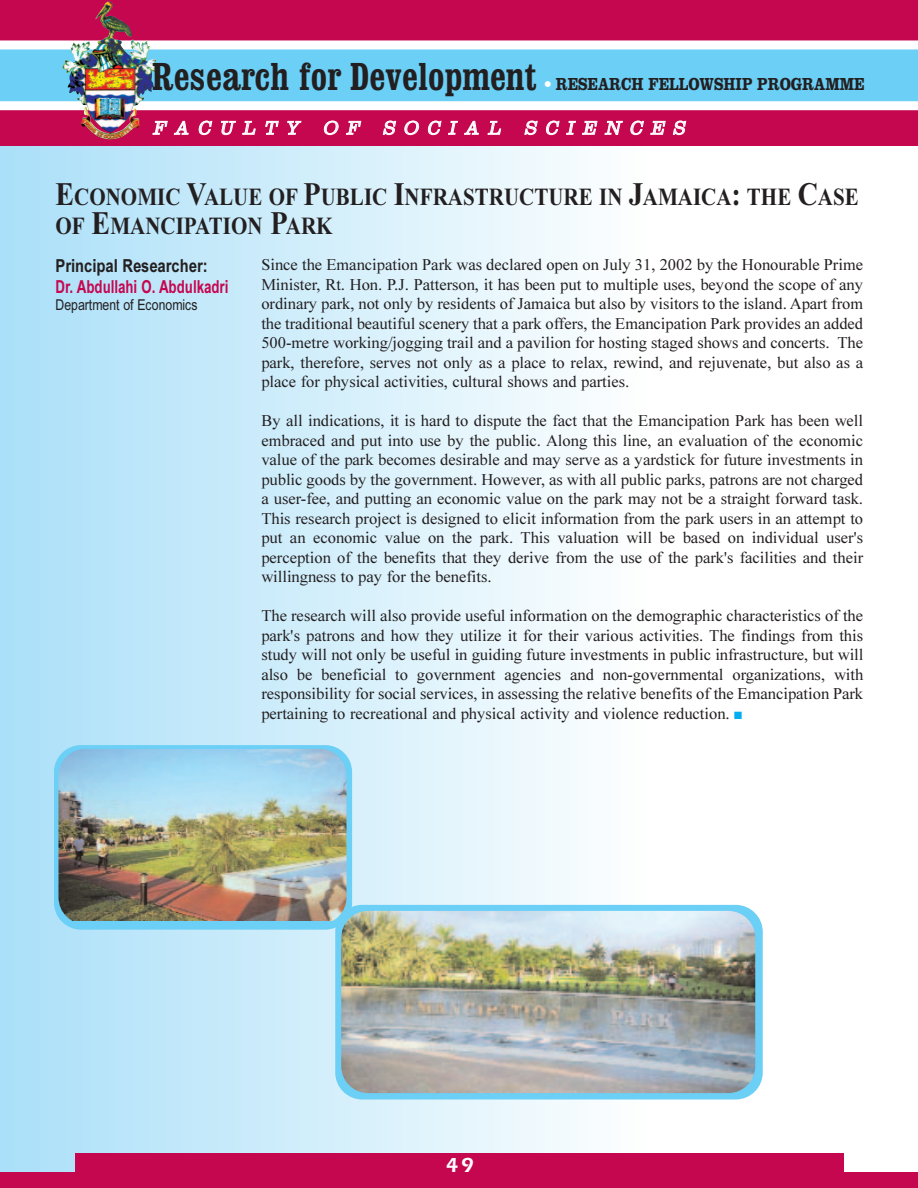
<style>
.page{position:relative;width:918px;height:1188px;background:#fff}
.page>*{position:absolute;margin:0;border:0;box-sizing:border-box;transform-origin:0 0}
.t1{font:39px "TTE9 AO00";color:#231f20;scale:.95 1}
.t2{font:24.75px/28.5px "TTEA5 O00";color:#231f20;scale:.85 1}
.t3{font:21px "TTEBAO00";color:#fff}
.t4{font:italic 19.5px "TTEB2 O00";color:#fff;scale:.95 1}
.t5{font:18px "TTEB6 O00";color:#231f20;scale:.8 1}
.t6{font:18px "TTED1 O00";color:#c50750;scale:.9 1}
.t7{font:18px "TTED1 O00";color:#231f20}
.t8{font:16.5px/19.5px "TTEBDO00";color:#231f20;text-align:justify}
.t9{font:15px "TTECEO00";color:#231f20}
.s1{font-family:"TTEB2 O00";color:#fff}
.s2{font-size:33px}
.s3{font-family:"TTEC1 O00";font-size:10.5px;color:#00aeef}
</style>
<div class="page">
<div style="left:0;top:144px;width:8px;height:1044px;background:#aae0f9"></div>
<div style="left:5px;top:144px;width:12px;height:1044px;background:#abe0f9"></div>
<div style="left:14px;top:144px;width:11px;height:1044px;background:#ace1f9"></div>
<div style="left:22px;top:144px;width:12px;height:1044px;background:#ade1f9"></div>
<div style="left:31px;top:144px;width:11px;height:1044px;background:#aee1f9"></div>
<div style="left:39px;top:144px;width:11px;height:1044px;background:#b0e2f9"></div>
<div style="left:47px;top:144px;width:12px;height:1044px;background:#b1e2f9"></div>
<div style="left:56px;top:144px;width:11px;height:1044px;background:#b2e2f9"></div>
<div style="left:64px;top:144px;width:12px;height:1044px;background:#b3e3f9"></div>
<div style="left:73px;top:144px;width:11px;height:1044px;background:#b4e3f9"></div>
<div style="left:81px;top:144px;width:11px;height:1044px;background:#b5e3f9"></div>
<div style="left:89px;top:144px;width:12px;height:1044px;background:#b6e4f9"></div>
<div style="left:98px;top:144px;width:11px;height:1044px;background:#b7e4f9"></div>
<div style="left:106px;top:144px;width:12px;height:1044px;background:#b9e5fa"></div>
<div style="left:115px;top:144px;width:11px;height:1044px;background:#bae5fa"></div>
<div style="left:123px;top:144px;width:11px;height:1044px;background:#bbe5fa"></div>
<div style="left:131px;top:144px;width:12px;height:1044px;background:#bce6fa"></div>
<div style="left:140px;top:144px;width:11px;height:1044px;background:#bde6fa"></div>
<div style="left:148px;top:144px;width:12px;height:1044px;background:#bee7fa"></div>
<div style="left:157px;top:144px;width:11px;height:1044px;background:#bfe7fa"></div>
<div style="left:165px;top:144px;width:11px;height:1044px;background:#c0e7fa"></div>
<div style="left:173px;top:144px;width:12px;height:1044px;background:#c1e8fa"></div>
<div style="left:182px;top:144px;width:11px;height:1044px;background:#c2e8fa"></div>
<div style="left:190px;top:144px;width:12px;height:1044px;background:#c3e9fa"></div>
<div style="left:199px;top:144px;width:11px;height:1044px;background:#c4e9fa"></div>
<div style="left:207px;top:144px;width:11px;height:1044px;background:#c5e9fa"></div>
<div style="left:215px;top:144px;width:12px;height:1044px;background:#c6eafa"></div>
<div style="left:224px;top:144px;width:11px;height:1044px;background:#c7eafa"></div>
<div style="left:232px;top:144px;width:12px;height:1044px;background:#c8ebfa"></div>
<div style="left:241px;top:144px;width:11px;height:1044px;background:#caebfb"></div>
<div style="left:249px;top:144px;width:12px;height:1044px;background:#cbebfb"></div>
<div style="left:258px;top:144px;width:11px;height:1044px;background:#ccecfb"></div>
<div style="left:266px;top:144px;width:11px;height:1044px;background:#cdecfb"></div>
<div style="left:274px;top:144px;width:12px;height:1044px;background:#ceedfb"></div>
<div style="left:283px;top:144px;width:11px;height:1044px;background:#cfedfb"></div>
<div style="left:291px;top:144px;width:12px;height:1044px;background:#d0edfb"></div>
<div style="left:300px;top:144px;width:11px;height:1044px;background:#d1eefb"></div>
<div style="left:308px;top:144px;width:11px;height:1044px;background:#d2eefb"></div>
<div style="left:316px;top:144px;width:12px;height:1044px;background:#d3effb"></div>
<div style="left:325px;top:144px;width:11px;height:1044px;background:#d4effb"></div>
<div style="left:333px;top:144px;width:12px;height:1044px;background:#d5effb"></div>
<div style="left:342px;top:144px;width:11px;height:1044px;background:#d6f0fb"></div>
<div style="left:350px;top:144px;width:11px;height:1044px;background:#d7f0fb"></div>
<div style="left:358px;top:144px;width:12px;height:1044px;background:#d8f1fb"></div>
<div style="left:367px;top:144px;width:11px;height:1044px;background:#d9f1fb"></div>
<div style="left:375px;top:144px;width:12px;height:1044px;background:#dbf2fc"></div>
<div style="left:384px;top:144px;width:11px;height:1044px;background:#dcf2fc"></div>
<div style="left:392px;top:144px;width:11px;height:1044px;background:#ddf2fc"></div>
<div style="left:400px;top:144px;width:12px;height:1044px;background:#def3fc"></div>
<div style="left:409px;top:144px;width:11px;height:1044px;background:#dff3fc"></div>
<div style="left:417px;top:144px;width:12px;height:1044px;background:#e0f4fc"></div>
<div style="left:426px;top:144px;width:11px;height:1044px;background:#e1f4fc"></div>
<div style="left:434px;top:144px;width:11px;height:1044px;background:#e2f4fc"></div>
<div style="left:442px;top:144px;width:12px;height:1044px;background:#e4f5fc"></div>
<div style="left:451px;top:144px;width:11px;height:1044px;background:#e5f5fc"></div>
<div style="left:459px;top:144px;width:12px;height:1044px;background:#e6f6fc"></div>
<div style="left:468px;top:144px;width:11px;height:1044px;background:#e7f6fd"></div>
<div style="left:476px;top:144px;width:11px;height:1044px;background:#e8f6fd"></div>
<div style="left:484px;top:144px;width:12px;height:1044px;background:#e9f7fd"></div>
<div style="left:493px;top:144px;width:11px;height:1044px;background:#eaf7fd"></div>
<div style="left:501px;top:144px;width:12px;height:1044px;background:#ebf8fd"></div>
<div style="left:510px;top:144px;width:11px;height:1044px;background:#edf8fd"></div>
<div style="left:518px;top:144px;width:11px;height:1044px;background:#eef8fd"></div>
<div style="left:526px;top:144px;width:12px;height:1044px;background:#eff9fd"></div>
<div style="left:535px;top:144px;width:11px;height:1044px;background:#f0f9fd"></div>
<div style="left:543px;top:144px;width:12px;height:1044px;background:#f1fafd"></div>
<div style="left:552px;top:144px;width:11px;height:1044px;background:#f2fafd"></div>
<div style="left:560px;top:144px;width:11px;height:1044px;background:#f3fafe"></div>
<div style="left:568px;top:144px;width:12px;height:1044px;background:#f4fbfe"></div>
<div style="left:577px;top:144px;width:11px;height:1044px;background:#f6fbfe"></div>
<div style="left:585px;top:144px;width:12px;height:1044px;background:#f7fcfe"></div>
<div style="left:594px;top:144px;width:11px;height:1044px;background:#f8fcfe"></div>
<div style="left:602px;top:144px;width:11px;height:1044px;background:#f9fcfe"></div>
<div style="left:610px;top:144px;width:12px;height:1044px;background:#fafdfe"></div>
<div style="left:619px;top:144px;width:11px;height:1044px;background:#fbfdfe"></div>
<div style="left:0;top:0;width:918px;height:145px;background:#c50750"></div>
<div style="left:0;top:45px;width:918px;height:56px;background:#6bcff6"></div>
<div style="left:0;top:40px;width:918px;height:9px;background:#fff"></div>
<div style="left:0;top:101px;width:918px;height:9px;background:#fff"></div>
<img style="left:61px;top:1px;width:96px;height:131px">
<div style="left:0;top:1173px;width:918px;height:15px;background:#c50750"></div>
<div style="left:76px;top:1154px;width:768px;height:23px;background:#c50750"></div>
<div style="left:54px;top:745px;width:298px;height:185px;background:#6bcff6;border-radius:27px"></div>
<img style="left:58px;top:749px;width:288px;height:171px">
<div style="left:335px;top:905px;width:428px;height:195px;background:#6bcff6;border-radius:27px"></div>
<img style="left:341px;top:911px;width:414px;height:182px;border-radius:27px">
<h1 class="t1" style="left:152px;top:63px;width:406px">Research for Development</h1>
<p class="t4" style="left:153px;top:121px;width:564px">FACULTY OF SOCIAL SCIENCES</p>
<p class="t5" style="left:543px;top:78px;width:403px"><span class="s1">•</span> RESEARCH FELLOWSHIP PROGRAMME</p>
<h2 class="t2" style="left:55px;top:185px;width:947px"><span class="s2">E</span>CONOMIC <span class="s2">V</span>ALUE OF <span class="s2">P</span>UBLIC <span class="s2">I</span>NFRASTRUCTURE IN <span class="s2">J</span>AMAICA<span class="s2">:</span> THE <span class="s2">C</span>ASE<br>OF <span class="s2">E</span>MANCIPATION <span class="s2">P</span>ARK</h2>
<p class="t7" style="left:56px;top:259px;width:154px">Principal Researcher:</p>
<p class="t6" style="left:56px;top:281px;width:194px">Dr. Abdullahi O. Abdulkadri</p>
<p class="t9" style="left:56px;top:299px;width:144px">Department of Economics</p>
<p class="t8" style="left:261px;top:256px;width:603px">Since the Emancipation Park was declared open on July 31, 2002 by the Honourable Prime Minister, Rt. Hon. P.J. Patterson, it has been put to multiple uses, beyond the scope of any ordinary park, not only by residents of Jamaica but also by visitors to the island. Apart from the traditional beautiful scenery that a park offers, the Emancipation Park provides an added 500-metre working/jogging trail and a pavilion for hosting staged shows and concerts. The park, therefore, serves not only as a place to relax, rewind, and rejuvenate, but also as a place for physical activities, cultural shows and parties.</p>
<p class="t8" style="left:261px;top:412px;width:603px">By all indications, it is hard to dispute the fact that the Emancipation Park has been well embraced and put into use by the public. Along this line, an evaluation of the economic value of the park becomes desirable and may serve as a yardstick for future investments in public goods by the government. However, as with all public parks, patrons are not charged a user-fee, and putting an economic value on the park may not be a straight forward task.<br>This research project is designed to elicit information from the park users in an attempt to put an economic value on the park. This valuation will be based on individual user's perception of the benefits that they derive from the use of the park's facilities and their willingness to pay for the benefits.</p>
<p class="t8" style="left:261px;top:607px;width:604px">The research will also provide useful information on the demographic characteristics of the park's patrons and how they utilize it for their various activities. The findings from this study will not only be useful in guiding future investments in public infrastructure, but will also be beneficial to government agencies and non-governmental organizations, with responsibility for social services, in assessing the relative benefits of the Emancipation Park pertaining to recreational and physical activity and violence reduction. <span class="s3">■</span></p>
<p class="t3" style="left:446px;top:1158px;width:30px">49</p>
</div>
